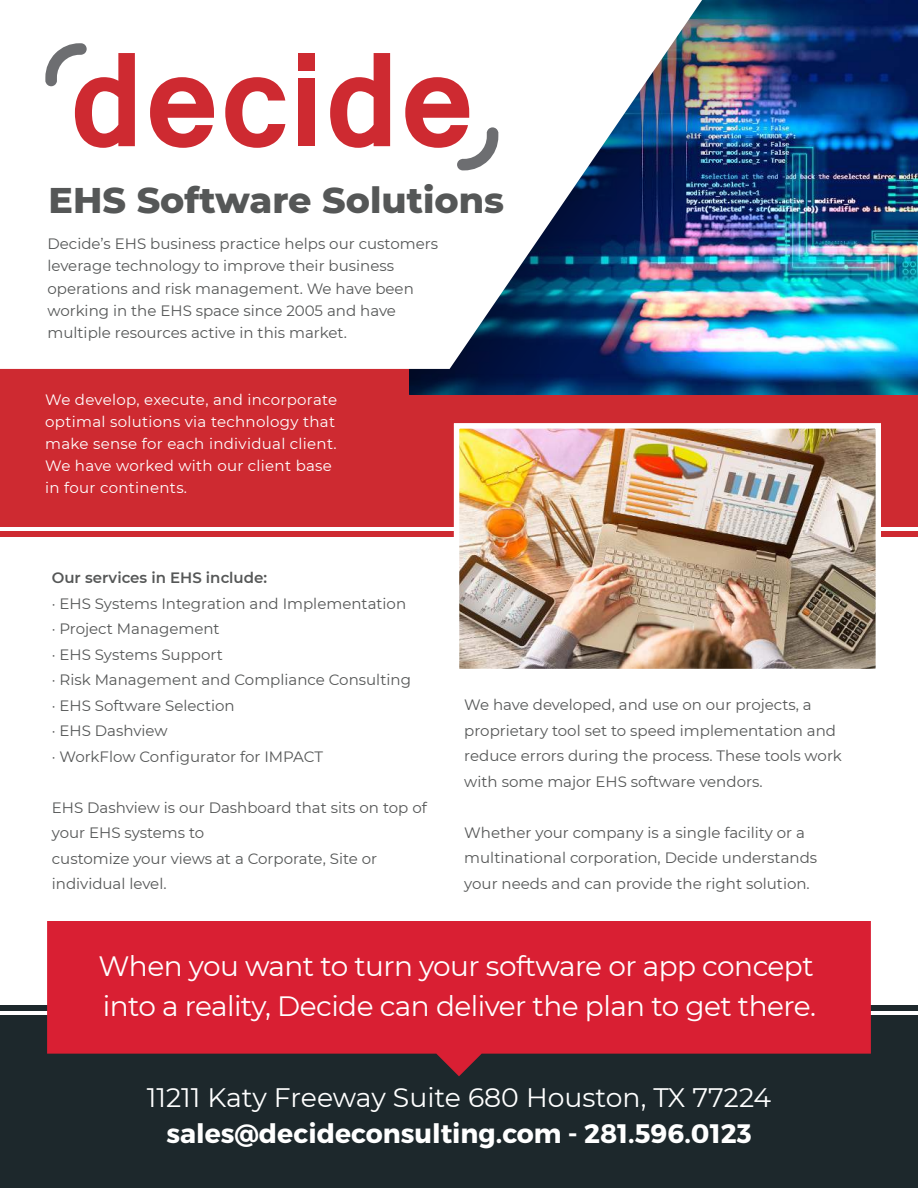
<style>
.page{position:relative;width:918px;height:1188px;background:#fff}
.page>*{position:absolute;margin:0;border:0;box-sizing:border-box;transform-origin:0 0}
.t1{font:800 36.45px "Montserrat";color:#555757}
.t2{font:27.9px/41px "Montserrat";letter-spacing:-.02em;color:#fff}
.t3{font:26.7px "Montserrat";color:#fff}
.t4{font:700 26.7px "Montserrat";color:#fff}
.t5{font:15px/25.5px "Montserrat";color:#555757}
.t6{font:15px/21.9px "Montserrat";letter-spacing:.02em;color:#fff}
.t7{font:600 15px "Montserrat";color:#555757}
</style>
<div class="page">
<div style="left:0;top:285px;width:918px;height:241px;background:#ce2a31"></div>
<div style="left:0;top:531px;width:918px;height:6px;background:#ce2a31"></div>
<img style="left:409px;top:1px;width:509px;height:393px">
<div style="left:0;top:1006px;width:918px;height:5px;background:#1d282c"></div>
<svg style="left:0;top:0;width:702px;height:369px"></svg>
<div style="left:0;top:1015px;width:918px;height:173px;background:#1d282c"></div>
<svg style="left:47px;top:921px;width:824px;height:155px;background:#be2032"></svg>
<svg style="left:150px;top:77px;width:64px;height:71px"></svg>
<svg style="left:225px;top:77px;width:60px;height:71px"></svg>
<div style="left:298px;top:79px;width:17px;height:67px;background:#ce2a31"></div>
<svg style="left:405px;top:77px;width:93px;height:93px"></svg>
<svg style="left:330px;top:53px;width:60px;height:95px"></svg>
<div style="left:298px;top:53px;width:17px;height:17px;background:#ce2a31"></div>
<svg style="left:45px;top:43px;width:90px;height:105px"></svg>
<img style="left:460px;top:429px;width:415px;height:239px">
<div style="left:454px;top:423px;width:427px;height:251px;border:5px solid #fff"></div>
<h1 class="t1" style="left:49px;top:179px;width:457px">EHS Software Solutions</h1>
<p class="t5" style="left:47px;top:234px;width:392px;line-height:22px">Decide’s EHS business practice helps our customers leverage technology to improve their business operations and risk management. We have been working in the EHS space since 2005 and have multiple resources active in this market.</p>
<p class="t6" style="left:45px;top:390px;width:294px">We develop, execute, and incorporate optimal solutions via technology that make sense for each individual client.<br>We have worked with our client base in four continents.</p>
<p class="t7" style="left:52px;top:569px;width:217px">Our services in EHS include:</p>
<p class="t5" style="left:52px;top:592px;width:361px">· EHS Systems Integration and Implementation · Project Management<br>· EHS Systems Support<br>· Risk Management and Compliance Consulting · EHS Software Selection<br>· EHS Dashview<br>· WorkFlow Configurator for IMPACT</p>
<p class="t5" style="left:52px;top:796px;width:377px">EHS Dashview is our Dashboard that sits on top of your EHS systems to<br>customize your views at a Corporate, Site or individual level.</p>
<p class="t5" style="left:464px;top:694px;width:379px">We have developed, and use on our projects, a proprietary tool set to speed implementation and reduce errors during the process. These tools work with some major EHS software vendors.</p>
<p class="t5" style="left:464px;top:821px;width:354px">Whether your company is a single facility or a multinational corporation, Decide understands your needs and can provide the right solution.</p>
<h2 class="t2" style="left:98px;top:947px;width:719px">When you want to turn your software or app concept into a reality, Decide can deliver the plan to get there.</h2>
<h3 class="t3" style="left:147px;top:1087px;width:626px">11211 Katy Freeway Suite 680 Houston, TX 77224</h3>
<h3 class="t4" style="left:166px;top:1122px;width:587px">sales@decideconsulting.com - 281.596.0123</h3>
</div>
